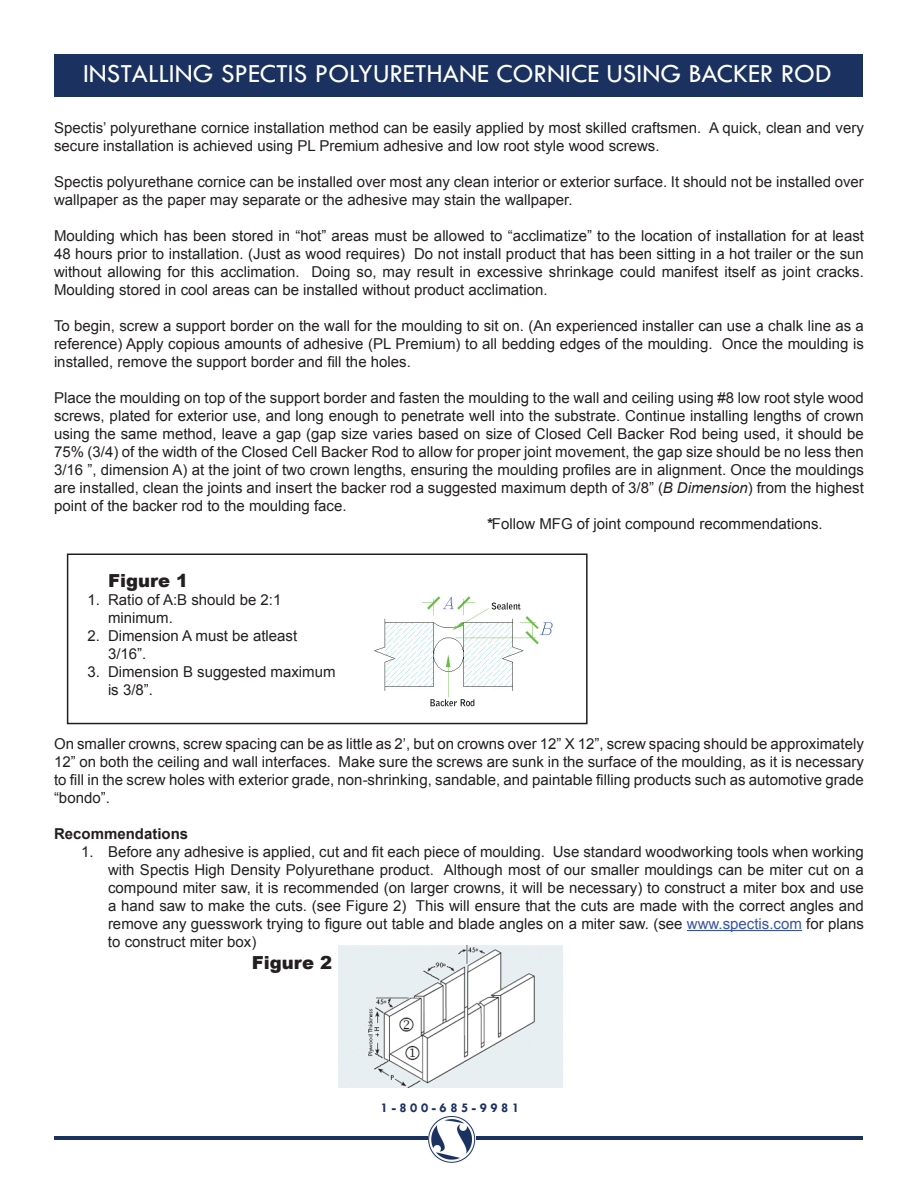
<style>
.page{position:relative;width:918px;height:1188px;background:#fff}
.page>*{position:absolute;margin:0;border:0;box-sizing:border-box;transform-origin:0 0}
.t1{font:27px "Tw Cen";color:#fff}
.t2{font:900 18px "Arial";color:#231f20}
.t3{font:15px/18px "Arial";color:#231f20}
.t4{font:700 15px "Arial";color:#231f20}
.t5{font:700 13.5px "Tw Cen";color:#1b3260}
.s1{font-style:italic}
.s2{font-weight:700;font-style:italic}
.s3{color:#3853a3}
</style>
<div class="page">
<hr style="left:687px;top:930px;width:115px;height:1px;background:#3853a3">
<div style="left:67px;top:554px;width:521px;height:170px;border:2px solid #231f20"></div>
<div style="left:55px;top:55px;width:808px;height:42px;background:#1b3260"></div>
<hr style="left:55px;top:1136px;width:808px;height:4px;background:#1b3260">
<img style="left:428px;top:1116px;width:48px;height:46px">
<img style="left:374px;top:596px;width:179px;height:111px">
<img style="left:339px;top:946px;width:223px;height:142px">
<h1 class="t1" style="left:83px;top:57px;width:750px">INSTALLING SPECTIS POLYURETHANE CORNICE USING BACKER ROD</h1>
<p class="t3" style="left:54px;top:119px;width:811px">Spectis’ polyurethane cornice installation method can be easily applied by most skilled craftsmen. A quick, clean and very secure installation is achieved using PL Premium adhesive and low root style wood screws.</p>
<p class="t3" style="left:54px;top:173px;width:811px">Spectis polyurethane cornice can be installed over most any clean interior or exterior surface. It should not be installed over wallpaper as the paper may separate or the adhesive may stain the wallpaper.</p>
<p class="t3" style="left:54px;top:227px;width:812px;text-align:justify">Moulding which has been stored in “hot” areas must be allowed to “acclimatize” to the location of installation for at least 48 hours prior to installation. (Just as wood requires) Do not install product that has been sitting in a hot trailer or the sun without allowing for this acclimation. Doing so, may result in excessive shrinkage could manifest itself as joint cracks.<br>Moulding stored in cool areas can be installed without product acclimation.</p>
<p class="t3" style="left:54px;top:317px;width:811px;text-align:justify">To begin, screw a support border on the wall for the moulding to sit on. (An experienced installer can use a chalk line as a reference) Apply copious amounts of adhesive (PL Premium) to all bedding edges of the moulding. Once the moulding is installed, remove the support border and fill the holes.</p>
<p class="t3" style="left:54px;top:389px;width:811px">Place the moulding on top of the support border and fasten the moulding to the wall and ceiling using #8 low root style wood</p>
<p class="t3" style="left:54px;top:407px;width:811px">screws, plated for exterior use, and long enough to penetrate well into the substrate. Continue installing lengths of crown</p>
<p class="t3" style="left:54px;top:425px;width:811px">using the same method, leave a gap (gap size varies based on size of Closed Cell Backer Rod being used, it should be</p>
<p class="t3" style="left:54px;top:443px;width:811px">75% (3/4) of the width of the Closed Cell Backer Rod to allow for proper joint movement, the gap size should be no less then</p>
<p class="t3" style="left:54px;top:461px;width:811px">3/16 ”, dimension A) at the joint of two crown lengths, ensuring the moulding profiles are in alignment. Once the mouldings</p>
<p class="t3" style="left:54px;top:479px;width:811px">are installed, clean the joints and insert the backer rod a suggested maximum depth of 3/8” (<span class="s1">B Dimension</span>) from the highest</p>
<p class="t3" style="left:54px;top:497px;width:294px">point of the backer rod to the moulding face.</p>
<p class="t3" style="left:486px;top:515px;width:338px"><span class="s2">*</span>Follow MFG of joint compound recommendations.</p>
<p class="t2" style="left:108px;top:567px;width:82px">Figure 1</p>
<p class="t3" style="left:108px;top:591px;width:175px;text-indent:-21px">1. Ratio of A:B should be 2:1 minimum.</p>
<p class="t3" style="left:108px;top:627px;width:191px;text-indent:-21px">2. Dimension A must be atleast<br>3/16”.</p>
<p class="t3" style="left:108px;top:663px;width:229px;text-indent:-21px">3. Dimension B suggested maximum is 3/8”.</p>
<p class="t3" style="left:54px;top:735px;width:811px;text-align:justify">On smaller crowns, screw spacing can be as little as 2’, but on crowns over 12” X 12”, screw spacing should be approximately 12” on both the ceiling and wall interfaces. Make sure the screws are sunk in the surface of the moulding, as it is necessary to fill in the screw holes with exterior grade, non-shrinking, sandable, and paintable filling products such as automotive grade “bondo”.</p>
<p class="t4" style="left:54px;top:824px;width:136px">Recommendations</p>
<p class="t3" style="left:108px;top:843px;width:757px;text-align:justify;text-indent:-27px">1. Before any adhesive is applied, cut and fit each piece of moulding. Use standard woodworking tools when working with Spectis High Density Polyurethane product. Although most of our smaller mouldings can be miter cut on a compound miter saw, it is recommended (on larger crowns, it will be necessary) to construct a miter box and use a hand saw to make the cuts. (see Figure 2) This will ensure that the cuts are made with the correct angles and remove any guesswork trying to figure out table and blade angles on a miter saw. (see <span class="s3">www.spectis.com</span> for plans to construct miter box)</p>
<p class="t2" style="left:252px;top:949px;width:82px">Figure 2</p>
<p class="t5" style="left:381px;top:1099px;width:140px">1 - 8 0 0 - 6 8 5 - 9 9 8 1</p>
</div>
